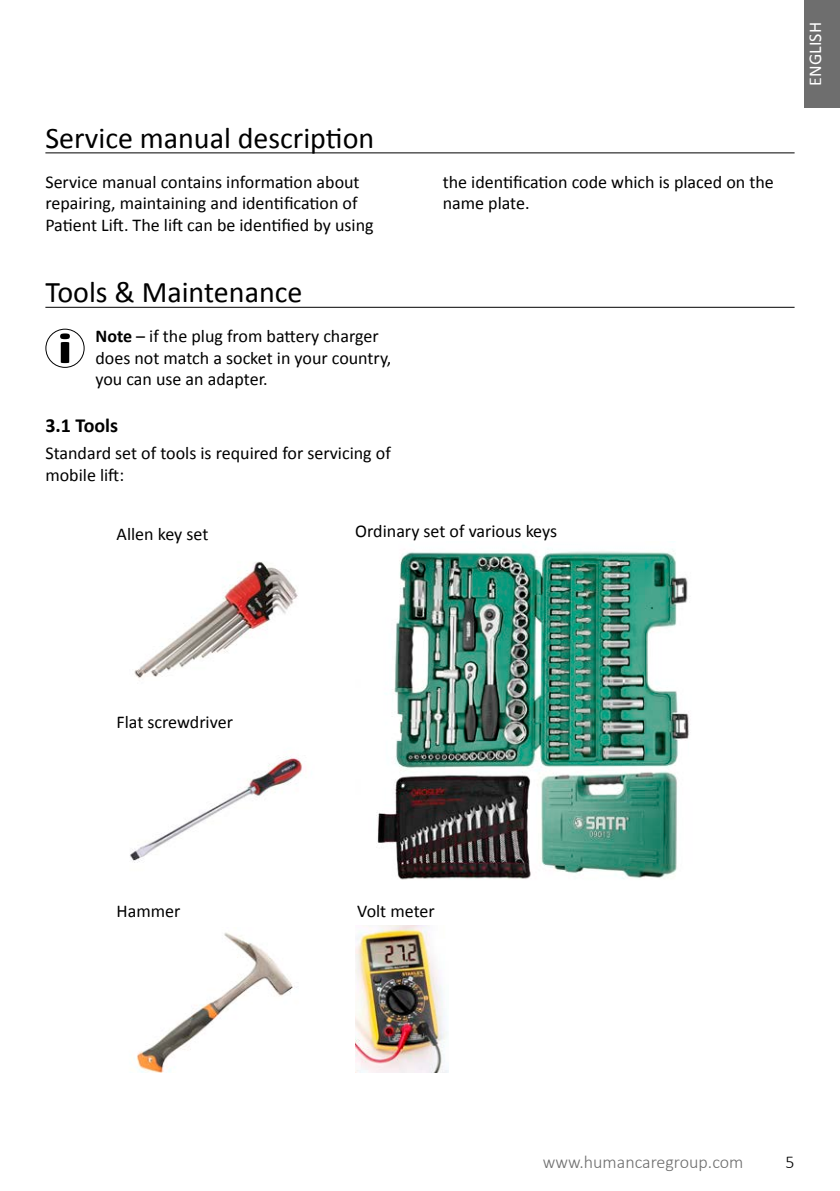
<style>
.page{position:relative;width:840px;height:1191px;background:#fff}
.page>*{position:absolute;margin:0;border:0;box-sizing:border-box;transform-origin:0 0}
.t1{font:30px "Calibri";color:#000}
.t2{font:700 20px "Calibri";color:#000}
.t3{font:18px/21.6px "Calibri";color:#000}
.t4{font:300 18px "Calibri";color:#6e6e6e}
.t5{font:18px "Calibri";color:#fff}
.t6{font:300 18px "Calibri";color:#000}
.s1{font-weight:700}
</style>
<div class="page">
<div style="left:803px;top:0;width:36px;height:108px;background:#6e6e6e"></div>
<hr style="left:0;top:0;width:1px;height:108px;background:#6e6e6e">
<hr style="left:45px;top:152px;width:749px;height:1px;background:#000">
<hr style="left:45px;top:307px;width:749px;height:1px;background:#000">
<svg style="left:60px;top:333px;width:10px;height:30px"></svg>
<div style="left:45px;top:329px;width:40px;height:39px;border:1px solid #000;border-radius:50%"></div>
<img style="left:134px;top:561px;width:164px;height:117px">
<img style="left:130px;top:756px;width:173px;height:107px">
<img style="left:136px;top:932px;width:161px;height:140px">
<img style="left:376px;top:545px;width:313px;height:335px">
<img style="left:355px;top:925px;width:93px;height:147px">
<h1 class="t1" style="left:45px;top:117px;width:330px">Service manual description</h1>
<p class="t3" style="left:45px;top:170px;width:329px">Service manual contains information about repairing, maintaining and identification of<br>Patient Lift. The lift can be identified by using</p>
<p class="t3" style="left:442px;top:170px;width:332px">the identification code which is placed on the name plate.</p>
<h1 class="t1" style="left:45px;top:271px;width:258px">Tools &amp; Maintenance</h1>
<p class="t3" style="left:95px;top:325px;width:297px"><span class="s1">Note</span> – if the plug from battery charger does not match a socket in your country, you can use an adapter.</p>
<p class="t2" style="left:45px;top:411px;width:74px">3.1 Tools</p>
<p class="t3" style="left:45px;top:442px;width:347px">Standard set of tools is required for servicing of mobile lift:</p>
<p class="t3" style="left:116px;top:522px;width:93px">Allen key set</p>
<p class="t3" style="left:355px;top:519px;width:203px">Ordinary set of various keys</p>
<p class="t5" style="left:802px;top:86px;width:65px;rotate:-90deg">ENGLISH</p>
<p class="t3" style="left:116px;top:711px;width:118px">Flat screwdriver</p>
<p class="t3" style="left:116px;top:900px;width:65px">Hammer</p>
<p class="t3" style="left:357px;top:900px;width:79px">Volt meter</p>
<p class="t4" style="left:542px;top:1151px;width:202px">www.humancaregroup.com</p>
<p class="t6" style="left:785px;top:1151px;width:11px">5</p>
</div>
